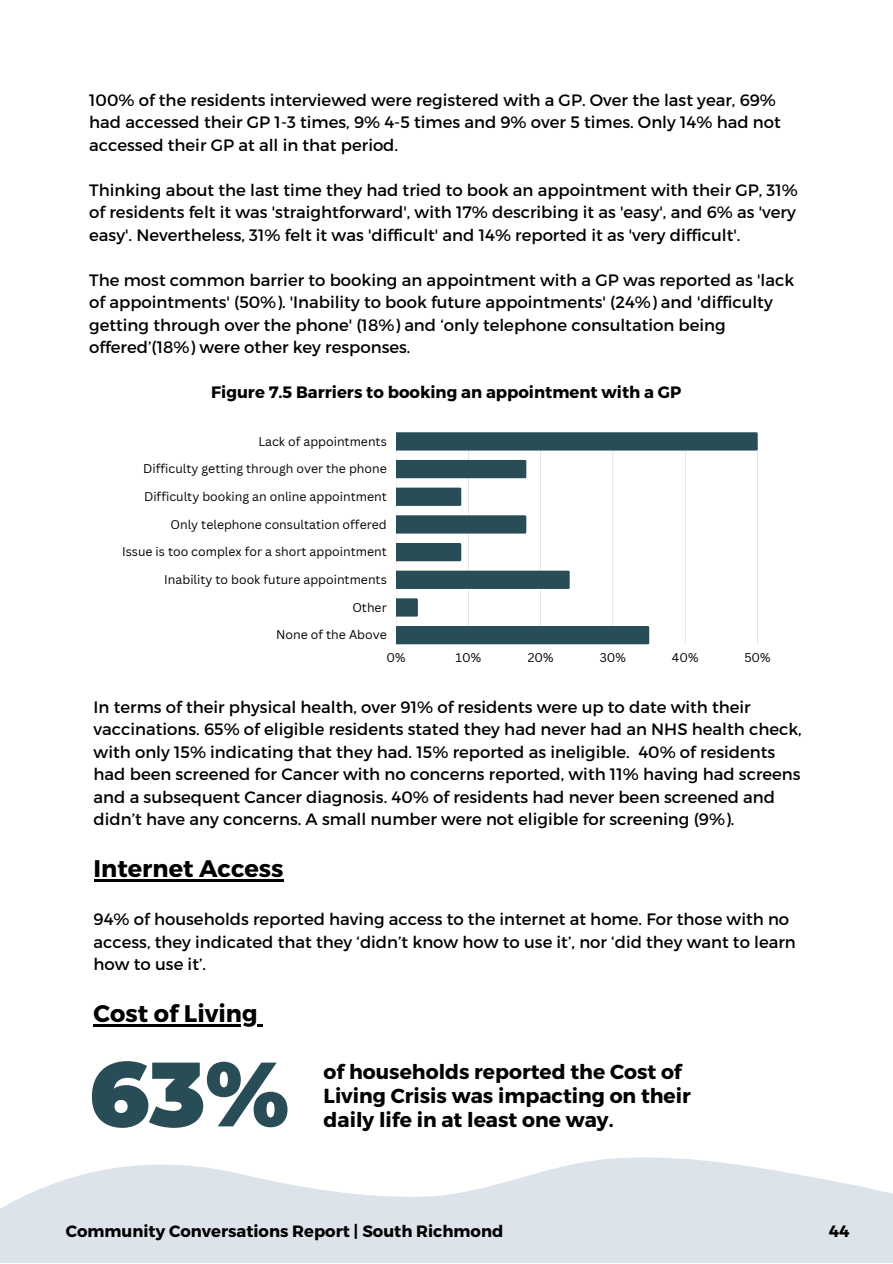
<style>
.page{position:relative;width:893px;height:1264px;background:#fff}
.page>*{position:absolute;margin:0;border:0;box-sizing:border-box;transform-origin:0 0}
.t1{font:900 91.05px "Montserrat";color:#294d57}
.t2{font:700 24px "Montserrat";color:#000}
.t3{font:700 20.25px/24px "Montserrat";color:#000}
.t4{font:16.5px/22.5px "Montserrat";color:#000}
.t5{font:700 16.5px "Montserrat";color:#000}
.t6{font:700 16.35px "Montserrat";color:#000}
.t7{font:12.3px "Canva Sans";color:#000}
</style>
<div class="page">
<svg style="left:0;top:1157px;width:892px;height:105px;fill:#dce3ea"></svg>
<svg style="left:396px;top:432px;width:361px;height:212px"></svg>
<svg style="left:756px;top:432px;width:1px;height:18px"></svg>
<svg style="left:525px;top:460px;width:1px;height:18px"></svg>
<svg style="left:460px;top:487px;width:1px;height:19px"></svg>
<svg style="left:525px;top:515px;width:1px;height:18px"></svg>
<svg style="left:396px;top:543px;width:65px;height:18px"></svg>
<svg style="left:568px;top:570px;width:1px;height:19px"></svg>
<svg style="left:396px;top:598px;width:22px;height:18px"></svg>
<svg style="left:647px;top:626px;width:2px;height:18px"></svg>
<hr style="left:94px;top:879px;width:189px;height:2px;background:#000">
<hr style="left:94px;top:1024px;width:163px;height:2px;background:#000">
<svg style="left:257px;top:1024px;width:6px;height:2px"></svg>
<p class="t4" style="left:89px;top:88px;width:693px">100% of the residents interviewed were registered with a GP. Over the last year, 69% had accessed their GP 1-3 times, 9% 4-5 times and 9% over 5 times. Only 14% had not accessed their GP at all in that period.</p>
<p class="t4" style="left:89px;top:178px;width:710px">Thinking about the last time they had tried to book an appointment with their GP, 31% of residents felt it was 'straightforward', with 17% describing it as 'easy', and 6% as 'very easy'. Nevertheless, 31% felt it was 'difficult' and 14% reported it as 'very difficult'.</p>
<p class="t4" style="left:89px;top:267px;width:706px">The most common barrier to booking an appointment with a GP was reported as 'lack of appointments' (50%). 'Inability to book future appointments' (24%) and 'difficulty getting through over the phone' (18%) and ‘only telephone consultation being offered’(18%) were other key responses.</p>
<p class="t5" style="left:211px;top:381px;width:471px">Figure 7.5 Barriers to booking an appointment with a GP</p>
<p class="t7" style="left:258px;top:432px;width:130px">Lack of appointments</p>
<p class="t7" style="left:143px;top:460px;width:245px">Difficulty getting through over the phone</p>
<p class="t7" style="left:144px;top:488px;width:244px">Difficulty booking an online appointment</p>
<p class="t7" style="left:170px;top:515px;width:218px">Only telephone consultation offered</p>
<p class="t7" style="left:122px;top:543px;width:266px">Issue is too complex for a short appointment</p>
<p class="t7" style="left:164px;top:571px;width:224px">Inability to book future appointments</p>
<p class="t7" style="left:352px;top:598px;width:36px">Other</p>
<p class="t7" style="left:276px;top:626px;width:112px">None of the Above</p>
<p class="t7" style="left:386px;top:648px;width:20px">0%</p>
<p class="t7" style="left:455px;top:648px;width:27px">10%</p>
<p class="t7" style="left:527px;top:648px;width:27px">20%</p>
<p class="t7" style="left:599px;top:648px;width:28px">30%</p>
<p class="t7" style="left:672px;top:648px;width:28px">40%</p>
<p class="t7" style="left:744px;top:648px;width:28px">50%</p>
<p class="t4" style="left:94px;top:695px;width:709px">In terms of their physical health, over 91% of residents were up to date with their vaccinations. 65% of eligible residents stated they had never had an NHS health check, with only 15% indicating that they had. 15% reported as ineligible. 40% of residents had been screened for Cancer with no concerns reported, with 11% having had screens and a subsequent Cancer diagnosis. 40% of residents had never been screened and didn’t have any concerns. A small number were not eligible for screening (9%).</p>
<p class="t2" style="left:94px;top:852px;width:191px">Internet Access</p>
<p class="t4" style="left:94px;top:907px;width:703px">94% of households reported having access to the internet at home. For those with no access, they indicated that they ‘didn’t know how to use it’, nor ‘did they want to learn how to use it’.</p>
<p class="t2" style="left:94px;top:997px;width:165px">Cost of Living</p>
<p class="t3" style="left:323px;top:1058px;width:369px">of households reported the Cost of<br>Living Crisis was impacting on their</p>
<p class="t1" style="left:89px;top:1038px;width:201px">63%</p>
<p class="t3" style="left:323px;top:1106px;width:291px">daily life in at least one way.</p>
<p class="t6" style="left:66px;top:1220px;width:439px">Community Conversations Report | South Richmond</p>
<p class="t6" style="left:828px;top:1220px;width:22px">44</p>
</div>
